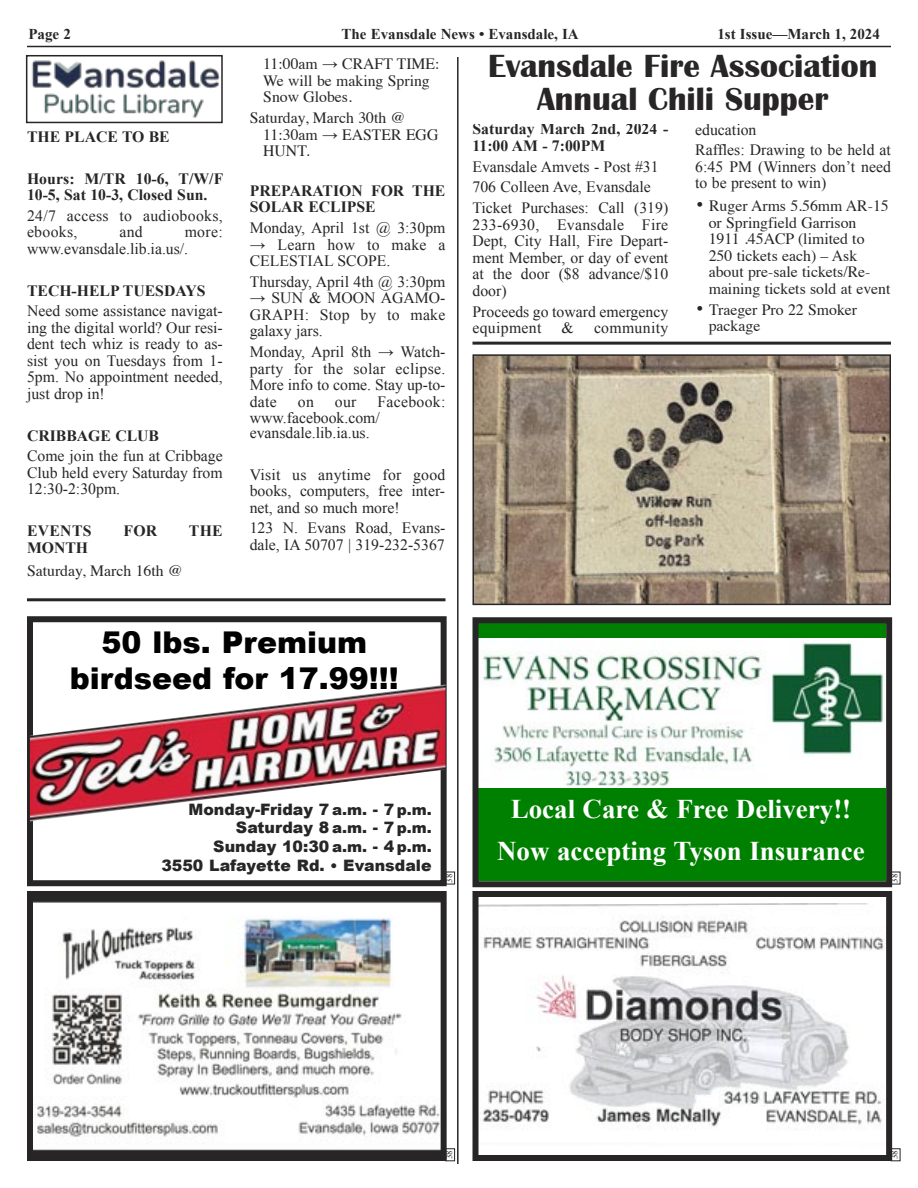
<style>
.page{position:relative;width:918px;height:1188px;background:#fff}
.page>*{position:absolute;margin:0;border:0;box-sizing:border-box;transform-origin:0 0}
.t1{font:700 33px/33px "Britannic";color:#272526;text-align:center}
.t2{font:900 30px/36px "Arial";color:#000;text-align:center}
.t3{font:700 27px/42px "Times New Roman";color:#fff;text-align:center}
.t4{font:15.75px/16.5px "Times New Roman";color:#272526}
.t5{font:15.75px/16.5px "Times";color:#272526}
.t6{font:700 15.75px/16.5px "Times New Roman";color:#272526}
.t7{font:900 15.75px/18.9px "Arial";color:#272526;text-align:right}
.t8{font:15.75px/16.5px "Times New Roman";letter-spacing:.02em;color:#272526}
.t9{font:700 15px "Times New Roman";color:#272526}
.t10{font:9px "Times New Roman";color:#272526}
.s1{font-family:"Times New Roman"}
.s2{font-family:"ST Heiti"}
.s3{font-size:15px}
</style>
<div class="page">
<img style="left:34px;top:898px;width:406px;height:256px">
<div style="left:27px;top:891px;width:420px;height:270px;border:6px solid #272526"></div>
<img style="left:479px;top:903px;width:405px;height:227px">
<div style="left:472px;top:891px;width:420px;height:270px;border:6px solid #272526"></div>
<div style="left:478px;top:623px;width:408px;height:258px;background:#008000"></div>
<img style="left:479px;top:639px;width:406px;height:149px">
<div style="left:472px;top:617px;width:420px;height:270px;border:6px solid #272526"></div>
<div style="left:27px;top:616px;width:420px;height:270px;border:6px solid #272526"></div>
<hr style="left:457px;top:57px;width:2px;height:1107px;background:#272526">
<div style="left:446px;top:1149px;width:9px;height:12px;border:1px solid #272526"></div>
<div style="left:891px;top:1149px;width:9px;height:12px;border:1px solid #272526"></div>
<div style="left:446px;top:872px;width:9px;height:12px;border:1px solid #272526"></div>
<div style="left:891px;top:872px;width:9px;height:12px;border:1px solid #272526"></div>
<hr style="left:27px;top:46px;width:864px;height:1px;background:#272526">
<hr style="left:27px;top:598px;width:419px;height:3px;background:#272526">
<hr style="left:472px;top:342px;width:419px;height:3px;background:#272526">
<img style="left:31px;top:60px;width:189px;height:58px">
<div style="left:26px;top:55px;width:197px;height:68px;border:2px solid #272526"></div>
<img style="left:30px;top:685px;width:416px;height:136px">
<img style="left:475px;top:357px;width:413px;height:245px">
<div style="left:472px;top:354px;width:419px;height:251px;border:2px solid #272526"></div>
<p class="t9" style="left:28px;top:25px;width:44px">Page 2</p>
<p class="t9" style="left:717px;top:25px;width:164px">1st Issue—March 1, 2024</p>
<p class="t9" style="left:342px;top:25px;width:239px">The Evansdale News • Evansdale, IA</p>
<p class="t6" style="left:27px;top:128px;width:144px">THE PLACE TO BE</p>
<p class="t6" style="left:27px;top:170px;width:198px">Hours: M/TR 10-6, T/W/F<br>10-5, Sat 10-3, Closed Sun.</p>
<p class="t8" style="left:27px;top:207px;width:197px">24/7 access to audiobooks, ebooks,</p>
<p class="t4" style="left:119px;top:224px;width:25px">and</p>
<p class="t4" style="left:27px;top:224px;width:197px;text-indent:158px">more: www.evansdale.lib.ia.us/.</p>
<p class="t6" style="left:27px;top:282px;width:180px">TECH-HELP TUESDAYS</p>
<p class="t4" style="left:27px;top:303px;width:197px;text-align:justify">Need some assistance navigat&shy;ing the digital world? Our resi&shy;dent tech whiz is ready to as&shy;sist you on Tuesdays from 1- 5pm. No appointment needed, just drop in!</p>
<p class="t6" style="left:27px;top:427px;width:134px">CRIBBAGE CLUB</p>
<p class="t4" style="left:27px;top:448px;width:197px;text-align:justify">Come join the fun at Cribbage Club held every Saturday from 12:30-2:30pm.</p>
<p class="t6" style="left:27px;top:522px;width:66px">EVENTS</p>
<p class="t6" style="left:123px;top:522px;width:35px">FOR</p>
<p class="t6" style="left:189px;top:522px;width:35px">THE</p>
<p class="t6" style="left:27px;top:539px;width:63px">MONTH</p>
<p class="t5" style="left:27px;top:563px;width:157px">Saturday, March 16th @</p>
<p class="t5" style="left:263px;top:57px;width:178px">11:00am <span class="s1">→</span> CRAFT TIME:<br>We will be making Spring<br>Snow Globes.</p>
<p class="t5" style="left:263px;top:111px;width:177px;text-indent:-13px">Saturday, March 30th @<br>11:30am <span class="s1">→</span> EASTER EGG<br>HUNT.</p>
<p class="t6" style="left:250px;top:182px;width:197px">PREPARATION FOR THE<br>SOLAR ECLIPSE</p>
<p class="t4" style="left:250px;top:220px;width:197px">Monday, April 1st @ 3:30pm</p>
<p class="t4" style="left:250px;top:236px;width:197px">→ Learn how to make a<br>CELESTIAL SCOPE.</p>
<p class="t4" style="left:250px;top:273px;width:197px">Thursday, April 4th @ 3:30pm</p>
<p class="t4" style="left:250px;top:290px;width:197px;text-align:justify">→ SUN &amp; MOON AGAMO-GRAPH: Stop by to make galaxy jars.</p>
<p class="t4" style="left:250px;top:344px;width:197px;text-align:justify">Monday, April 8th → Watch&shy;party for the solar eclipse.<br>More info to come. Stay up-to&shy;date</p>
<p class="t4" style="left:250px;top:393px;width:197px;text-indent:128px">Facebook: www.facebook.com/</p>
<p class="t4" style="left:250px;top:424px;width:121px">evansdale.lib.ia.us.</p>
<p class="t4" style="left:250px;top:466px;width:197px;text-align:justify">Visit us anytime for good books, computers, free inter&shy;net, and so much more!</p>
<p class="t4" style="left:250px;top:520px;width:197px">123 N. Evans Road, Evans&shy;dale, IA 50707 | 319-232-5367</p>
<p class="t4" style="left:298px;top:393px;width:18px">on</p>
<p class="t4" style="left:335px;top:393px;width:23px">our</p>
<h2 class="t2" style="left:70px;top:623px;width:330px">50 lbs. Premium birdseed for 17.99!!!</h2>
<h1 class="t1" style="left:488px;top:50px;width:391px">Evansdale Fire Association<br>Annual Chili Supper</h1>
<p class="t6" style="left:472px;top:121px;width:197px">Saturday March 2nd, 2024 -<br>11:00 AM - 7:00PM</p>
<p class="t4" style="left:472px;top:156px;width:197px;line-height:20.9px">Evansdale Amvets - Post #31<br>706 Colleen Ave, Evansdale<br>Ticket Purchases: Call (319)</p>
<p class="t4" style="left:472px;top:216px;width:197px;text-align:justify">233-6930, Evansdale Fire Dept, City Hall, Fire Depart&shy;ment Member, or day of event at the door ($8 advance/$10 door)</p>
<p class="t4" style="left:472px;top:303px;width:197px">Proceeds go toward emergency equipment</p>
<p class="t4" style="left:562px;top:319px;width:14px">&amp;</p>
<p class="t8" style="left:594px;top:319px;width:76px">community</p>
<p class="t4" style="left:695px;top:119px;width:197px;line-height:20.9px">education<br>Raffles: Drawing to be held at</p>
<p class="t4" style="left:695px;top:158px;width:197px">6:45 PM (Winners don’t need to be present to win)</p>
<p class="t5" style="left:709px;top:199px;width:183px;text-indent:-13px"><span class="s2">•</span> Ruger Arms 5.56mm AR-15 or Springfield Garrison<br>1911 .45ACP (limited to<br>250 tickets each) – Ask about pre-sale tickets/Re&shy;maining tickets sold at event</p>
<p class="t5" style="left:709px;top:302px;width:150px;text-indent:-13px"><span class="s2">•</span> Traeger Pro 22 Smoker package</p>
<p class="t7" style="left:161px;top:799px;width:272px">Monday-Friday 7 <span class="s3">a.m.</span> - 7 <span class="s3">p.m.<br></span>Saturday 8 <span class="s3">a.m.</span> - 7 <span class="s3">p.m.<br></span>Sunday 10:30 <span class="s3">a.m.</span> - 4 <span class="s3">p.m.<br></span>3550 Lafayette Rd. <span class="s3">•</span> Evansdale</p>
<h3 class="t3" style="left:497px;top:788px;width:369px">Local Care &amp; Free Delivery!!<br>Now accepting Tyson Insurance</h3>
<p class="t10" style="left:444px;top:883px;width:10px;rotate:-90deg">38</p>
<p class="t10" style="left:890px;top:883px;width:10px;rotate:-90deg">38</p>
<p class="t10" style="left:444px;top:1159px;width:10px;rotate:-90deg">38</p>
<p class="t10" style="left:890px;top:1159px;width:10px;rotate:-90deg">38</p>
</div>
